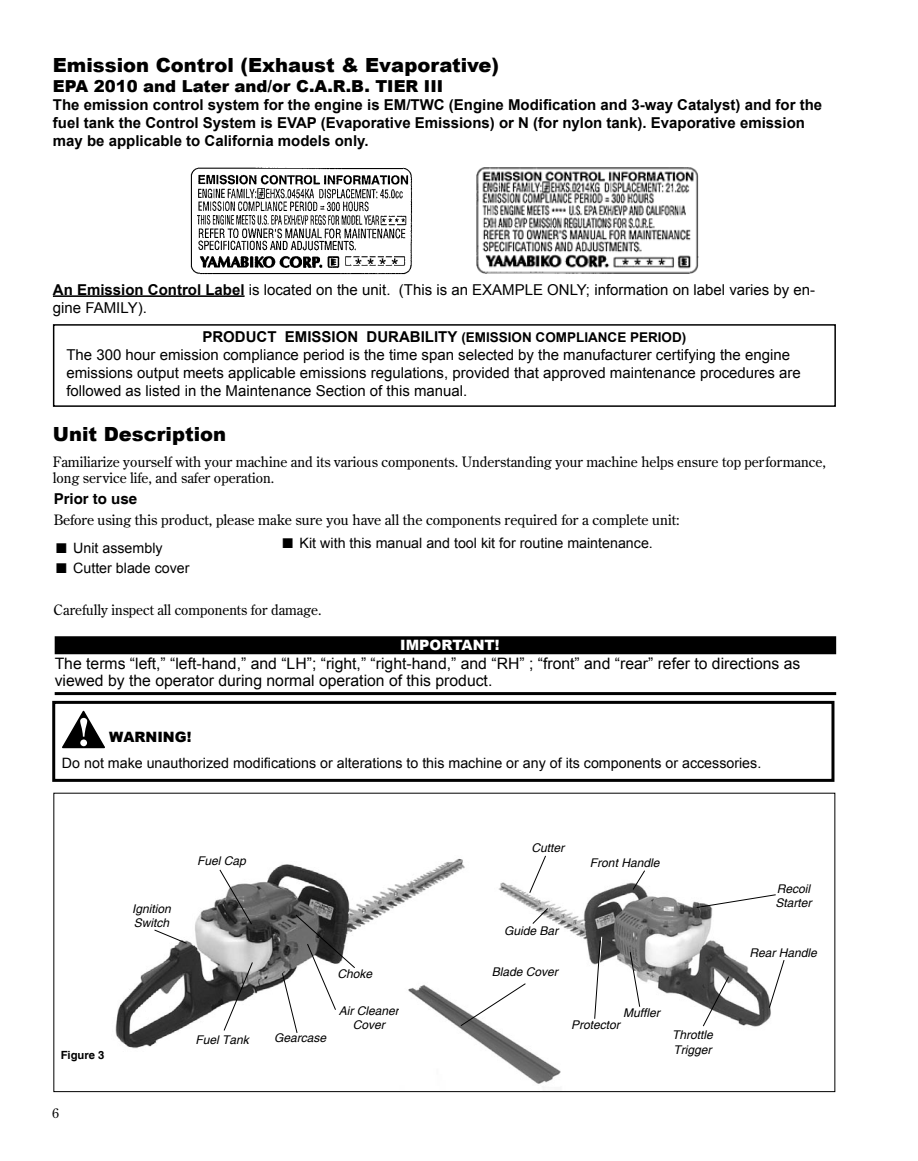
<style>
.page{position:relative;width:918px;height:1161px;background:#fff}
.page>*{position:absolute;margin:0;border:0;box-sizing:border-box;transform-origin:0 0}
.t1{font:900 19.5px "Arial";color:#000}
.t2{font:900 16.5px "Arial";color:#000}
.t3{font:15.75px/16.5px "Arial";color:#000}
.t4{font:15px/18px "Arial";color:#000}
.t5{font:700 15px/18px "Arial";color:#000}
.t6{font:700 15px "Helvetica";color:#000}
.t7{font:14.25px/16.5px "Century Old Style Std";color:#000}
.t8{font:14.25px "Arial";color:#000}
.t9{font:900 14.25px "Arial";color:#fff}
.t10{font:900 14.25px "Arial";color:#000}
.t11{font:700 13.5px "Arial";color:#000}
.t12{font:13.5px "Century Old Style Std";color:#000}
.t13{font:italic 12px/14.2px "Helvetica";color:#000}
.t14{font:700 11.25px "Helvetica";color:#000}
.s1{font-weight:700}
.s2{font-size:15px}
.s3{font-size:21px}
</style>
<div class="page">
<img style="left:498px;top:882px;width:273px;height:145px">
<img style="left:115px;top:858px;width:350px;height:191px">
<div style="left:53px;top:324px;width:783px;height:83px;border:2px solid #000"></div>
<hr style="left:53px;top:295px;width:192px;height:2px;background:#000">
<img style="left:476px;top:167px;width:223px;height:107px">
<img style="left:190px;top:167px;width:222px;height:108px">
<div style="left:52px;top:701px;width:782px;height:81px;border:3px solid #000"></div>
<svg style="left:62px;top:711px;width:43px;height:37px"></svg>
<div style="left:55px;top:636px;width:781px;height:18px;background:#000"></div>
<hr style="left:55px;top:692px;width:781px;height:3px;background:#000">
<svg style="left:154px;top:929px;width:34px;height:15px"></svg>
<svg style="left:223px;top:961px;width:30px;height:70px"></svg>
<svg style="left:219px;top:869px;width:34px;height:56px"></svg>
<svg style="left:282px;top:914px;width:74px;height:120px"></svg>
<svg style="left:702px;top:976px;width:28px;height:51px"></svg>
<svg style="left:632px;top:870px;width:14px;height:21px"></svg>
<svg style="left:696px;top:894px;width:80px;height:14px"></svg>
<svg style="left:529px;top:855px;width:18px;height:39px"></svg>
<svg style="left:629px;top:951px;width:12px;height:57px"></svg>
<svg style="left:594px;top:936px;width:9px;height:84px"></svg>
<svg style="left:768px;top:959px;width:17px;height:50px"></svg>
<svg style="left:532px;top:907px;width:17px;height:18px"></svg>
<img style="left:399px;top:976px;width:168px;height:108px">
<svg style="left:460px;top:983px;width:66px;height:44px"></svg>
<h1 class="t1" style="left:53px;top:51px;width:448px">Emission Control (Exhaust &amp; Evaporative)</h1>
<p class="t2" style="left:53px;top:74px;width:392px">EPA 2010 and Later and/or C.A.R.B. TIER III</p>
<p class="t5" style="left:53px;top:97px;width:771px">The emission control system for the engine is EM/TWC (Engine Modification and 3-way Catalyst) and for the fuel tank the Control System is EVAP (Evaporative Emissions) or N (for nylon tank). Evaporative emission may be applicable to California models only.</p>
<p class="t4" style="left:53px;top:280px;width:764px"><span class="s1">An Emission Control Label</span> is located on the unit. (This is an EXAMPLE ONLY; information on label varies by en&shy;gine FAMILY).</p>
<p class="t11" style="left:202px;top:328px;width:485px"><span class="s2">PRODUCT EMISSION DURABILITY</span> (EMISSION COMPLIANCE PERIOD)</p>
<p class="t4" style="left:66px;top:346px;width:736px">The 300 hour emission compliance period is the time span selected by the manufacturer certifying the engine emissions output meets applicable emissions regulations, provided that approved maintenance procedures are followed as listed in the Maintenance Section of this manual.</p>
<h1 class="t1" style="left:53px;top:420px;width:175px">Unit Description</h1>
<p class="t7" style="left:53px;top:453px;width:774px">Familiarize yourself with your machine and its various components. Understanding your machine helps ensure top performance, long service life, and safer operation.</p>
<p class="t6" style="left:54px;top:490px;width:85px">Prior to use</p>
<p class="t7" style="left:54px;top:512px;width:628px">Before using this product, please make sure you have all the components required for a complete unit:</p>
<p class="t8" style="left:55px;top:538px;width:109px"><span class="s3">■</span> Unit assembly</p>
<p class="t8" style="left:55px;top:559px;width:136px"><span class="s3">■</span> Cutter blade cover</p>
<p class="t7" style="left:54px;top:601px;width:269px">Carefully inspect all components for damage.</p>
<p class="t8" style="left:282px;top:534px;width:373px"><span class="s3">■</span> Kit with this manual and tool kit for routine maintenance.</p>
<p class="t9" style="left:400px;top:634px;width:101px">IMPORTANT!</p>
<p class="t3" style="left:55px;top:655px;width:747px">The terms “left,” “left-hand,” and “LH”; “right,” “right-hand,” and “RH” ; “front” and “rear” refer to directions as viewed by the operator during normal operation of this product.</p>
<p class="t10" style="left:109px;top:727px;width:84px">WARNING!</p>
<p class="t8" style="left:62px;top:754px;width:701px">Do not make unauthorized modifications or alterations to this machine or any of its components or accessories.</p>
<p class="t14" style="left:61px;top:1048px;width:45px">Figure 3</p>
<p class="t12" style="left:52px;top:1105px;width:8px">6</p>
<p class="t13" style="left:132px;top:902px;width:40px">Ignition<br>Switch</p>
<p class="t13" style="left:197px;top:854px;width:50px">Fuel Cap</p>
<p class="t13" style="left:195px;top:1034px;width:55px">Fuel Tank</p>
<p class="t13" style="left:274px;top:1031px;width:54px">Gearcase</p>
<p class="t13" style="left:337px;top:967px;width:36px">Choke</p>
<p class="t13" style="left:339px;top:1004px;width:62px;text-align:center">Air Cleaner<br>Cover</p>
<p class="t13" style="left:531px;top:841px;width:34px">Cutter</p>
<p class="t13" style="left:590px;top:856px;width:71px">Front Handle</p>
<p class="t13" style="left:504px;top:924px;width:56px">Guide Bar</p>
<p class="t13" style="left:492px;top:965px;width:68px">Blade Cover</p>
<p class="t13" style="left:623px;top:1006px;width:38px">Muffler</p>
<p class="t13" style="left:571px;top:1018px;width:50px">Protector</p>
<p class="t13" style="left:672px;top:1029px;width:42px">Throttle<br>Trigger</p>
<p class="t13" style="left:776px;top:882px;width:38px">Recoil<br>Starter</p>
<p class="t13" style="left:750px;top:946px;width:69px">Rear Handle</p>
</div>
